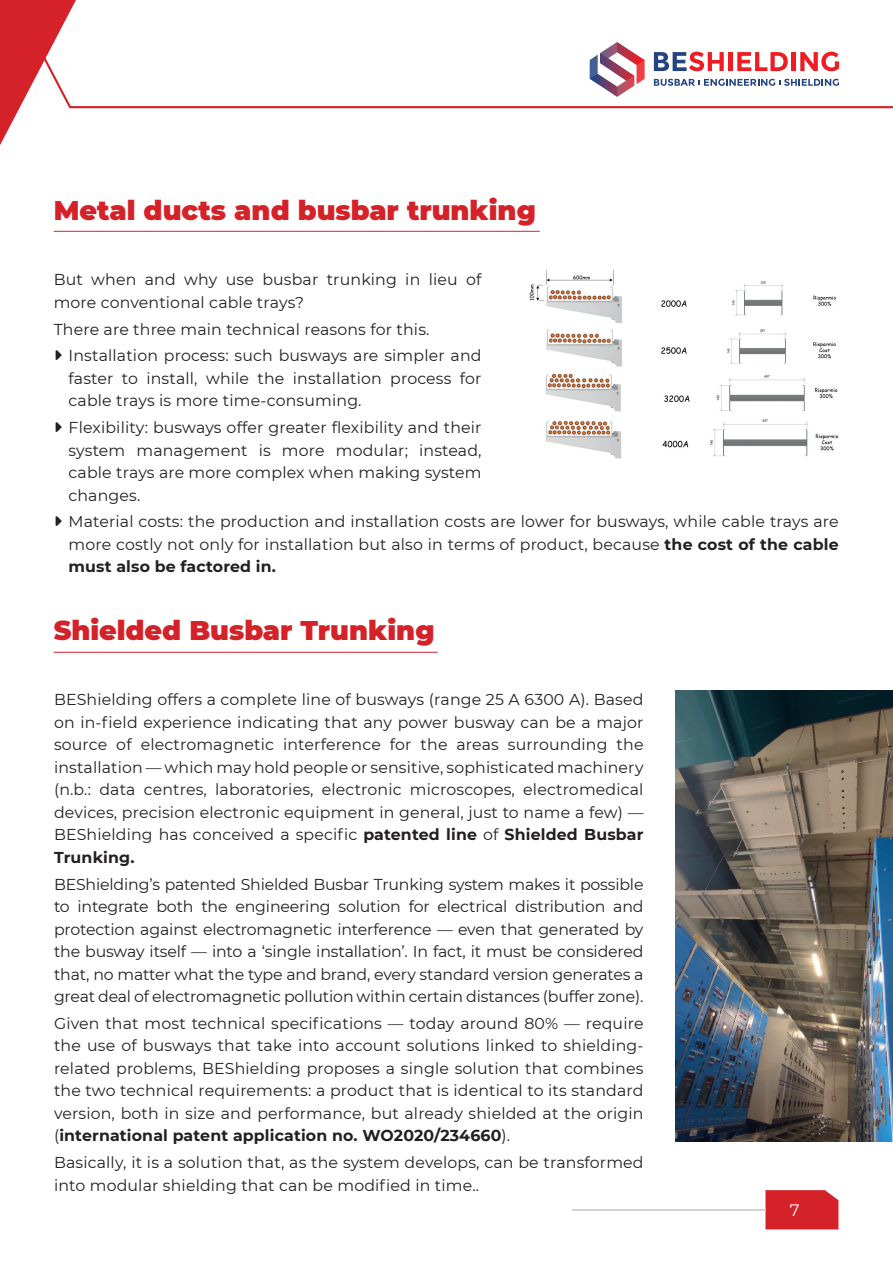
<style>
.page{position:relative;width:893px;height:1263px;background:#fff}
.page>*{position:absolute;margin:0;border:0;box-sizing:border-box;transform-origin:0 0}
.t1{font:900 27px "Montserrat";color:#d52229}
.t2{font:16.5px "Montserrat";color:#fff}
.t3{font:15.75px/22.5px "Montserrat";letter-spacing:.01em;color:#231f20;text-align:justify}
.s1{font-weight:700}
</style>
<div class="page">
<div style="left:765px;top:1190px;width:73px;height:39px;background:#d52229"></div>
<hr style="left:572px;top:1209px;width:193px;height:1px;background:#d1d2d4">
<svg style="left:84px;top:51px;width:809px;height:57px"></svg>
<svg style="left:1px;top:0;width:83px;height:143px"></svg>
<svg style="left:590px;top:42px;width:55px;height:55px"></svg>
<svg style="left:654px;top:52px;width:70px;height:19px"></svg>
<div style="left:728px;top:52px;width:5px;height:19px;background:#ee1d23"></div>
<svg style="left:737px;top:52px;width:51px;height:19px"></svg>
<div style="left:791px;top:52px;width:5px;height:19px;background:#ee1d23"></div>
<svg style="left:800px;top:52px;width:39px;height:19px"></svg>
<svg style="left:654px;top:79px;width:185px;height:7px"></svg>
<hr style="left:0;top:0;width:1px;height:145px;background:#d52229">
<hr style="left:54px;top:652px;width:384px;height:1px;background:#d52229">
<img style="left:675px;top:690px;width:218px;height:452px">
<hr style="left:54px;top:231px;width:486px;height:1px;background:#d52229">
<img style="left:529px;top:270px;width:310px;height:189px">
<p class="t1" style="left:54px;top:190px;width:484px">Metal ducts and busbar trunking</p>
<p class="t3" style="left:54px;top:268px;width:429px">But when and why use busbar trunking in lieu of more conventional cable trays?</p>
<p class="t3" style="left:54px;top:317px;width:377px">There are three main technical reasons for this.</p>
<p class="t3" style="left:69px;top:344px;width:415px;text-indent:-15px">★ Installation process: such busways are simpler and faster to install, while the installation process for cable trays is more time-consuming.</p>
<p class="t3" style="left:69px;top:416px;width:414px;text-indent:-15px">★ Flexibility: busways offer greater flexibility and their system management is more modular; instead, cable trays are more complex when making system changes.</p>
<p class="t3" style="left:69px;top:510px;width:772px;text-indent:-15px">★ Material costs: the production and installation costs are lower for busways, while cable trays are more costly not only for installation but also in terms of product, because <span class="s1">the cost of the cable must also be factored in.</span></p>
<p class="t1" style="left:54px;top:610px;width:382px">Shielded Busbar Trunking</p>
<p class="t3" style="left:54px;top:688px;width:591px">BEShielding offers a complete line of busways (range 25 A 6300 A). Based on in-field experience indicating that any power busway can be a major source of electromagnetic interference for the areas surrounding the installation — which may hold people or sensitive, sophisticated machinery (n.b.: data centres, laboratories, electronic microscopes, electromedical devices, precision electronic equipment in general, just to name a few) — BEShielding has conceived a specific <span class="s1">patented line</span> of <span class="s1">Shielded Busbar Trunking.</span></p>
<p class="t3" style="left:54px;top:872px;width:591px">BEShielding’s patented Shielded Busbar Trunking system makes it possible to integrate both the engineering solution for electrical distribution and protection against electromagnetic interference — even that generated by the busway itself — into a ‘single installation’. In fact, it must be considered that, no matter what the type and brand, every standard version generates a great deal of electromagnetic pollution within certain distances (buffer zone).</p>
<p class="t3" style="left:54px;top:1011px;width:591px">Given that most technical specifications — today around 80% — require the use of busways that take into account solutions linked to shielding&shy;related problems, BEShielding proposes a single solution that combines the two technical requirements: a product that is identical to its standard version, both in size and performance, but already shielded at the origin (<span class="s1">international patent application no. WO2020/234660</span>).</p>
<p class="t3" style="left:54px;top:1151px;width:591px">Basically, it is a solution that, as the system develops, can be transformed into modular shielding that can be modified in time..</p>
<p class="t2" style="left:790px;top:1199px;width:11px">7</p>
</div>
